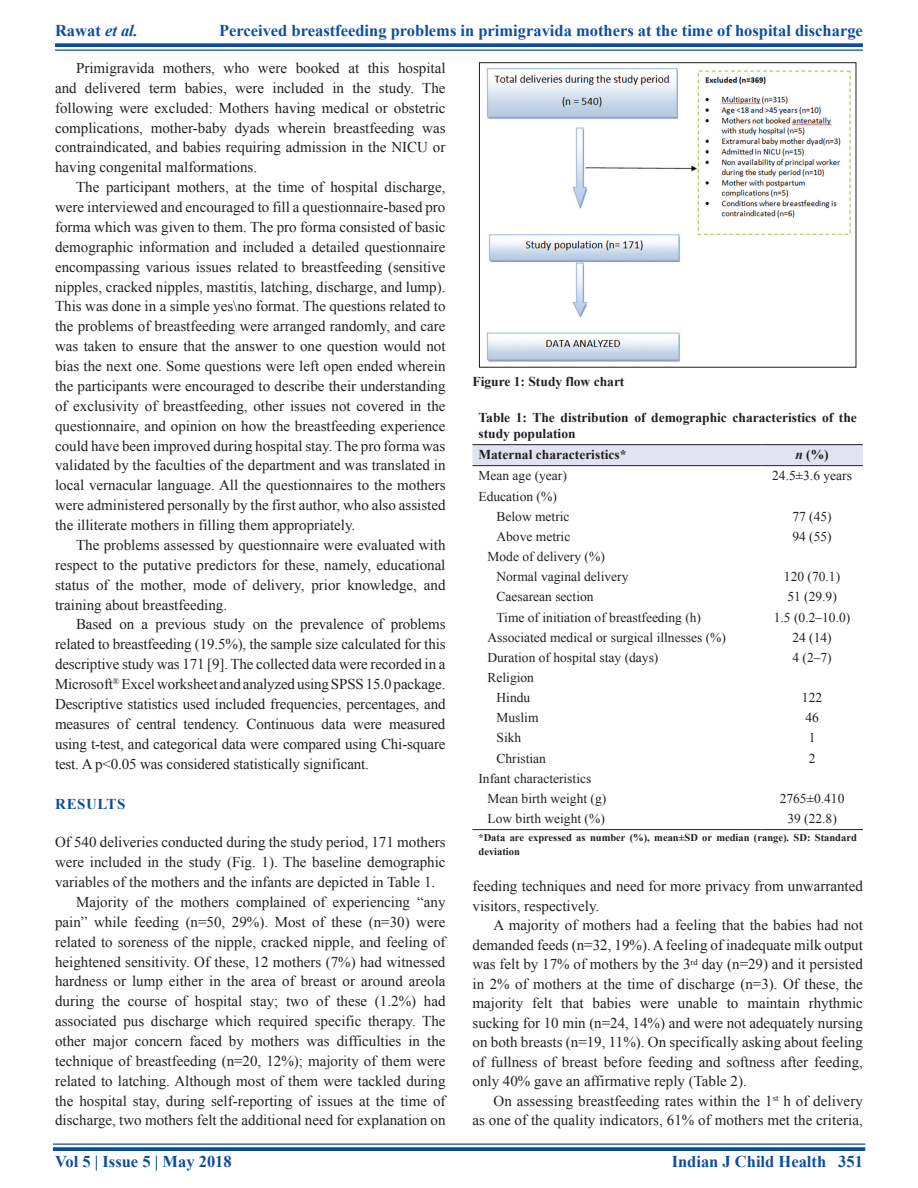
<style>
.page{position:relative;width:918px;height:1188px;background:#fff}
.page>*{position:absolute;margin:0;border:0;box-sizing:border-box;transform-origin:0 0}
.RF{font:700 16.5px "Times New Roman";color:#0d4da1}
.TX{font:15px/19.8px "Times New Roman";color:#231f20;text-align:justify}
.TXFL{font:15px/19.8px "Times New Roman";color:#231f20;text-align:justify}
.t1{font:700 15px "Times New Roman";letter-spacing:.035em;color:#0d4da1}
.TB{font:13.5px "Times New Roman";color:#231f20}
.TT{font:700 13.5px/16.5px "Times New Roman";color:#231f20}
.TCH{font:700 13.5px "Times New Roman";color:#231f20}
.TBL{font:13.5px "Times New Roman";color:#231f20}
.FGC{font:700 13.5px "Times New Roman";color:#231f20}
.TFN{font:700 10.5px/13.5px "Times New Roman";color:#231f20}
.s1{font-style:italic}
</style>
<div class="page">
<svg style="left:55px;top:43px;width:808px;height:4px;background:#1e59a7"></svg>
<hr style="left:55px;top:50px;width:808px;height:1px;background:#0d4da1">
<hr style="left:53px;top:1143px;width:812px;height:2px;background:#0d4da1">
<svg style="left:53px;top:1147px;width:812px;height:4px;background:#1b57a6"></svg>
<img style="left:486px;top:68px;width:365px;height:294px">
<hr style="left:472px;top:829px;width:265px;height:1px;background:#231f20">
<svg style="left:737px;top:829px;width:24px;height:1px"></svg>
<hr style="left:761px;top:829px;width:102px;height:1px;background:#231f20">
<svg style="left:472px;top:444px;width:391px;height:22px;background:#d1d5e2"></svg>
<hr style="left:761px;top:465px;width:102px;height:1px;background:#231f20">
<p class="RF" style="left:55px;top:18px;width:84px">Rawat <span class="s1">et al.</span></p>
<p class="RF" style="left:219px;top:18px;width:645px">Perceived breastfeeding problems in primigravida mothers at the time of hospital discharge</p>
<p class="TX" style="left:55px;top:58px;width:392px;text-indent:21px">Primigravida mothers, who were booked at this hospital and delivered term babies, were included in the study. The following were excluded: Mothers having medical or obstetric complications, mother-baby dyads wherein breastfeeding was contraindicated, and babies requiring admission in the NICU or having congenital malformations.</p>
<p class="TX" style="left:55px;top:177px;width:392px;text-indent:21px">The participant mothers, at the time of hospital discharge, were interviewed and encouraged to fill a questionnaire-based pro forma which was given to them. The pro forma consisted of basic demographic information and included a detailed questionnaire encompassing various issues related to breastfeeding (sensitive nipples, cracked nipples, mastitis, latching, discharge, and lump).<br>This was done in a simple yes\no format. The questions related to the problems of breastfeeding were arranged randomly, and care was taken to ensure that the answer to one question would not bias the next one. Some questions were left open ended wherein the participants were encouraged to describe their understanding of exclusivity of breastfeeding, other issues not covered in the questionnaire, and opinion on how the breastfeeding experience could have been improved during hospital stay. The pro forma was validated by the faculties of the department and was translated in local vernacular language. All the questionnaires to the mothers were administered personally by the first author, who also assisted the illiterate mothers in filling them appropriately.</p>
<p class="TX" style="left:55px;top:534px;width:392px;text-indent:21px">The problems assessed by questionnaire were evaluated with respect to the putative predictors for these, namely, educational status of the mother, mode of delivery, prior knowledge, and training about breastfeeding.</p>
<p class="TX" style="left:55px;top:614px;width:392px;text-indent:21px">Based on a previous study on the prevalence of problems related to breastfeeding (19.5%), the sample size calculated for this descriptive study was 171 [9]. The collected data were recorded in a Microsoft<sup>®</sup> Excel worksheet and analyzed using SPSS 15.0 package.<br>Descriptive statistics used included frequencies, percentages, and measures of central tendency. Continuous data were measured using t-test, and categorical data were compared using Chi-square test. A p&lt;0.05 was considered statistically significant.</p>
<h1 class="t1" style="left:55px;top:794px;width:72px">RESULTS</h1>
<p class="TXFL" style="left:55px;top:832px;width:392px">Of 540 deliveries conducted during the study period, 171 mothers were included in the study (Fig. 1). The baseline demographic variables of the mothers and the infants are depicted in Table 1.</p>
<p class="TX" style="left:55px;top:891px;width:392px;text-indent:21px">Majority of the mothers complained of experiencing “any pain” while feeding (n=50, 29%). Most of these (n=30) were related to soreness of the nipple, cracked nipple, and feeling of heightened sensitivity. Of these, 12 mothers (7%) had witnessed hardness or lump either in the area of breast or around areola during the course of hospital stay; two of these (1.2%) had associated pus discharge which required specific therapy. The other major concern faced by mothers was difficulties in the technique of breastfeeding (n=20, 12%); majority of them were related to latching. Although most of them were tackled during the hospital stay, during self-reporting of issues at the time of discharge, two mothers felt the additional need for explanation on</p>
<p class="FGC" style="left:472px;top:371px;width:153px">Figure 1: Study flow chart</p>
<p class="TT" style="left:478px;top:409px;width:380px">Table 1: The distribution of demographic characteristics of the study population</p>
<p class="TCH" style="left:478px;top:445px;width:150px">Maternal characteristics*</p>
<p class="TCH" style="left:795px;top:445px;width:35px"><span class="s1">n</span> (%)</p>
<p class="TB" style="left:478px;top:466px;width:90px">Mean age (year)</p>
<p class="TB" style="left:772px;top:466px;width:81px">24.5±3.6 years</p>
<p class="TB" style="left:478px;top:487px;width:80px">Education (%)</p>
<p class="TB" style="left:496px;top:507px;width:75px">Below metric</p>
<p class="TB" style="left:792px;top:507px;width:41px">77 (45)</p>
<p class="TB" style="left:496px;top:527px;width:75px">Above metric</p>
<p class="TB" style="left:792px;top:527px;width:41px">94 (55)</p>
<p class="TB" style="left:488px;top:547px;width:119px">Mode of delivery (%)</p>
<p class="TB" style="left:496px;top:567px;width:133px">Normal vaginal delivery</p>
<p class="TB" style="left:784px;top:567px;width:58px">120 (70.1)</p>
<p class="TB" style="left:496px;top:587px;width:99px">Caesarean section</p>
<p class="TB" style="left:787px;top:587px;width:51px">51 (29.9)</p>
<p class="TB" style="left:496px;top:607px;width:206px">Time of initiation of breastfeeding (h)</p>
<p class="TB" style="left:774px;top:607px;width:78px">1.5 (0.2–10.0)</p>
<p class="TB" style="left:488px;top:628px;width:240px">Associated medical or surgical illnesses (%)</p>
<p class="TB" style="left:792px;top:628px;width:41px">24 (14)</p>
<p class="TB" style="left:488px;top:648px;width:172px">Duration of hospital stay (days)</p>
<p class="TB" style="left:792px;top:648px;width:41px">4 (2–7)</p>
<p class="TB" style="left:488px;top:668px;width:48px">Religion</p>
<p class="TB" style="left:496px;top:688px;width:35px">Hindu</p>
<p class="TB" style="left:802px;top:688px;width:22px">122</p>
<p class="TB" style="left:496px;top:708px;width:44px">Muslim</p>
<p class="TB" style="left:805px;top:708px;width:15px">46</p>
<p class="TB" style="left:496px;top:728px;width:26px">Sikh</p>
<p class="TB" style="left:809px;top:728px;width:8px">1</p>
<p class="TB" style="left:496px;top:749px;width:51px">Christian</p>
<p class="TB" style="left:809px;top:749px;width:8px">2</p>
<p class="TB" style="left:478px;top:769px;width:114px">Infant characteristics</p>
<p class="TB" style="left:488px;top:789px;width:120px">Mean birth weight (g)</p>
<p class="TB" style="left:780px;top:789px;width:66px">2765±0.410</p>
<p class="TBL" style="left:488px;top:809px;width:119px">Low birth weight (%)</p>
<p class="TBL" style="left:787px;top:809px;width:51px">39 (22.8)</p>
<p class="TFN" style="left:478px;top:831px;width:380px">*Data are expressed as number (%), mean±SD or median (range). SD: Standard deviation</p>
<p class="TX" style="left:472px;top:876px;width:392px">feeding techniques and need for more privacy from unwarranted visitors, respectively.</p>
<p class="TX" style="left:472px;top:915px;width:392px;text-indent:21px">A majority of mothers had a feeling that the babies had not demanded feeds (n=32, 19%). A feeling of inadequate milk output was felt by 17% of mothers by the 3<sup>rd</sup> day (n=29) and it persisted in 2% of mothers at the time of discharge (n=3). Of these, the majority felt that babies were unable to maintain rhythmic sucking for 10 min (n=24, 14%) and were not adequately nursing on both breasts (n=19, 11%). On specifically asking about feeling of fullness of breast before feeding and softness after feeding, only 40% gave an affirmative reply (Table 2).</p>
<p class="TX" style="left:472px;top:1091px;width:392px;text-align:right">On assessing breastfeeding rates within the 1<sup>st</sup> h of delivery<br>as one of the quality indicators, 61% of mothers met the criteria,</p>
<p class="RF" style="left:55px;top:1150px;width:178px">Vol 5 | Issue 5 | May 2018</p>
<p class="RF" style="left:672px;top:1150px;width:193px">Indian J Child Health 351</p>
</div>
